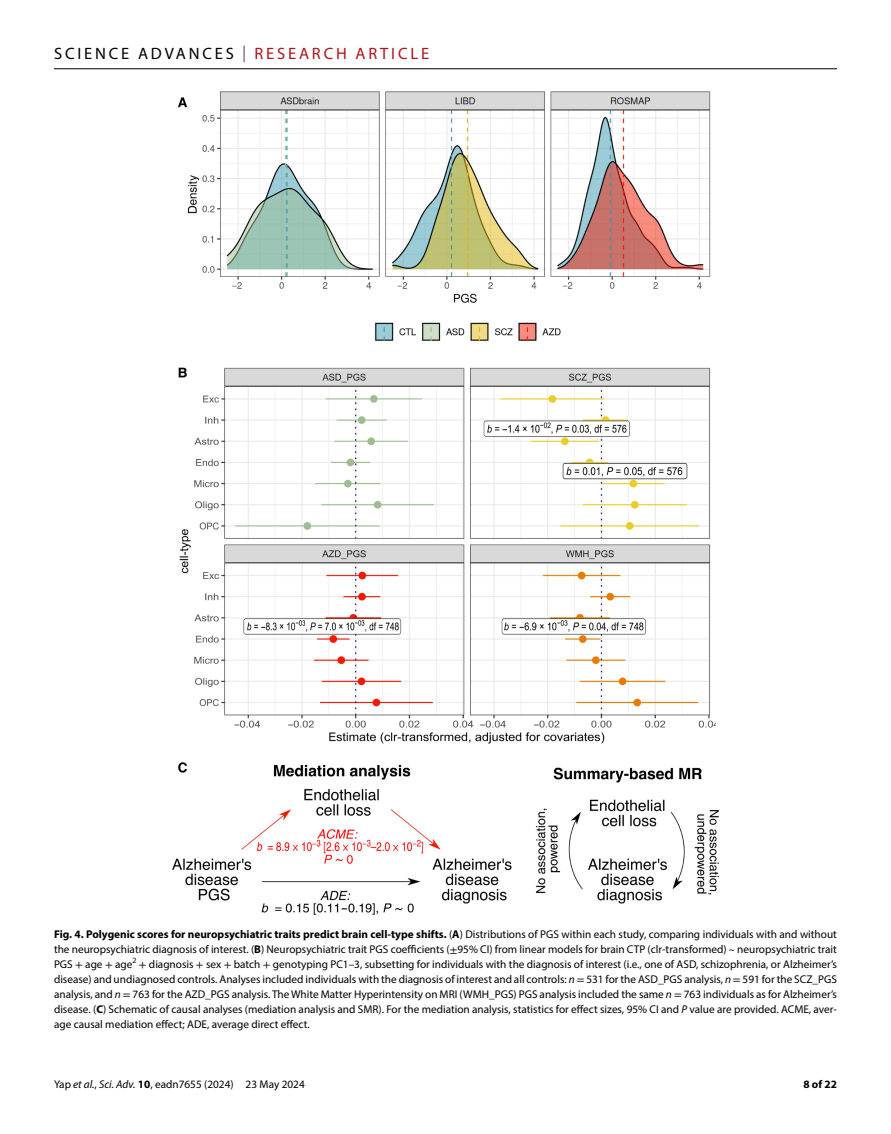
<style>
.page{position:relative;width:891px;height:1134px;background:#fff}
.page>*{position:absolute;margin:0;border:0;box-sizing:border-box;transform-origin:0 0}
.t1{font:16.5px "Myriad Pro";letter-spacing:.17em;color:#000}
.t2{font:11.25px/15px "Myriad Pro";color:#000;text-align:justify}
.t3{font:700 11.25px "Myriad Pro";color:#000}
.s1{font-weight:300}
.s2{color:#b5121b}
.s3{font-weight:700}
.s4{font-family:"STIX"}
.s5{font-style:italic}
</style>
<div class="page">
<hr style="left:54px;top:68px;width:783px;height:1px;background:#000">
<img style="left:172px;top:91px;width:547px;height:824px">
<h1 class="t1" style="left:54px;top:44px;width:376px">Science Adva nces <span class="s1">|</span> <span class="s2">Resear ch Ar ticle</span></h1>
<p class="t2" style="left:54px;top:926px;width:785px"><span class="s3">Fig. 4. Polygenic scores for neuropsychiatric traits predict brain cell-type shifts.</span> (<span class="s3">A</span>) Distributions of PGS within each study, comparing individuals with and without the neuropsychiatric diagnosis of interest. (<span class="s3">B</span>) Neuropsychiatric trait PGS coefficients (<span class="s4">±</span>95% CI) from linear models for brain CTP (clr-transformed) <span class="s4">~</span> neuropsychiatric trait PGS <span class="s4">+</span> age <span class="s4">+</span> age<sup>2</sup> <span class="s4">+</span> diagnosis <span class="s4">+</span> sex <span class="s4">+</span> batch <span class="s4">+</span> genotyping PC1–3, subsetting for individuals with the diagnosis of interest (i.e., one of ASD, schizophrenia, or Alzheimer’s disease) and undiagnosed controls. Analyses included individuals with the diagnosis of interest and all controls: <span class="s5">n</span> <span class="s4">=</span> 531 for the ASD_PGS analysis, <span class="s5">n</span> <span class="s4">=</span> 591 for the SCZ_PGS analysis, and <span class="s5">n</span> <span class="s4">=</span> 763 for the AZD_PGS analysis. The White Matter Hyperintensity on MRI (WMH_PGS) PGS analysis included the same <span class="s5">n</span> <span class="s4">=</span> 763 individuals as for Alzheimer’s disease. (<span class="s3">C</span>) Schematic of causal analyses (mediation analysis and SMR). For the mediation analysis, statistics for effect sizes, 95% CI and <span class="s5">P</span> value are provided. ACME, aver&shy;age causal mediation effect; ADE, average direct effect.</p>
<p class="t2" style="left:54px;top:1076px;width:252px">Yap <span class="s5">et al.</span>, <span class="s5">Sci. Adv.</span> <span class="s3">10</span>, eadn7655 (2024) 23 May 2024</p>
<p class="t3" style="left:803px;top:1076px;width:35px">8 of 22</p>
</div>
